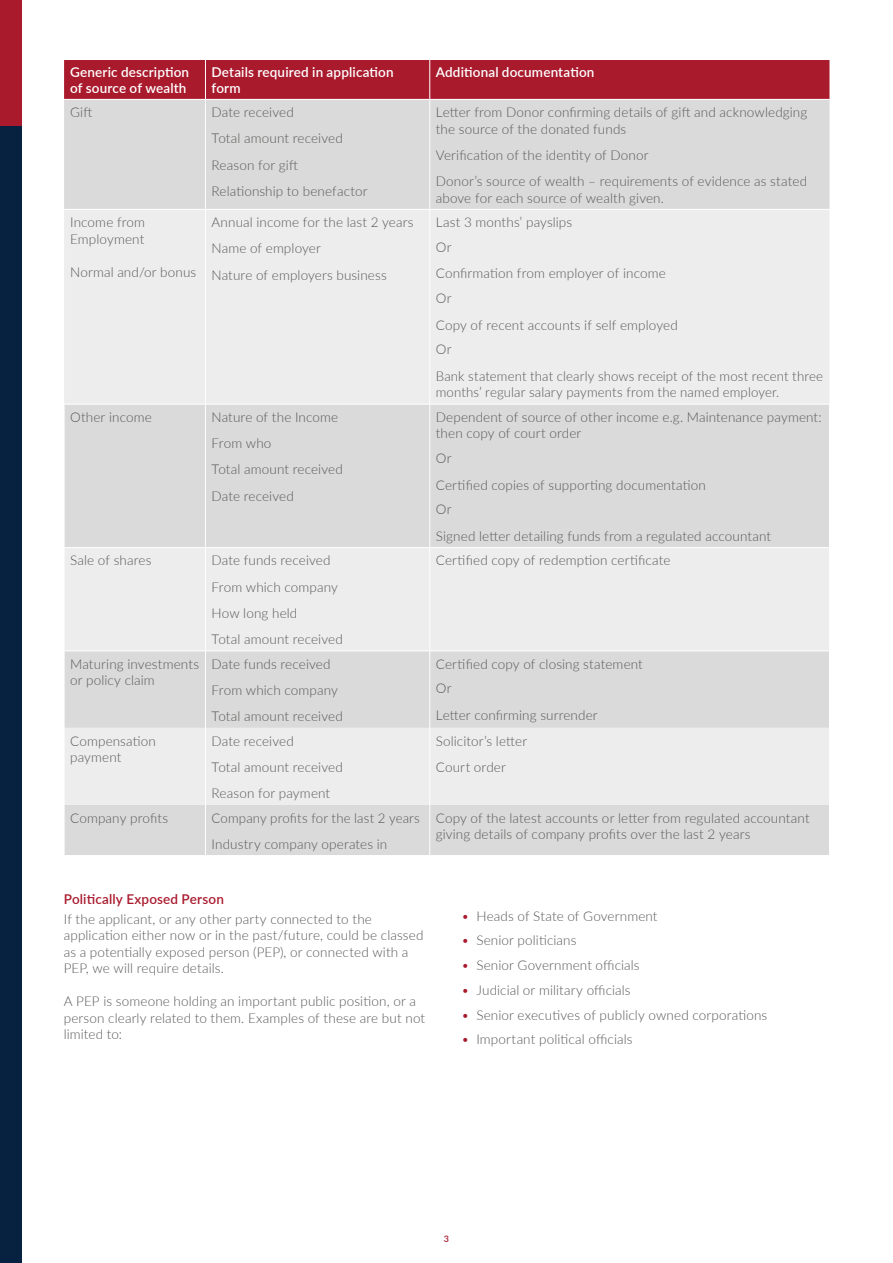
<style>
.page{position:relative;width:893px;height:1263px;background:#fff}
.page>*{position:absolute;margin:0;border:0;box-sizing:border-box;transform-origin:0 0}
.table_text{font:300 13.5px/16.5px "Lato";letter-spacing:.01em;color:#575756}
.Body_text{font:300 13.5px/16.5px "Lato";letter-spacing:.01em;color:#575756}
.Body_text-2{font:600 13.5px/16.5px "Lato";letter-spacing:.01em;color:#fff}
.Subhead{font:600 13.5px "Lato";letter-spacing:.01em;color:#a91a2d}
.t1{font:600 9px "Lato";color:#a91a2d}
.s1{color:#a91a2d}
</style>
<div class="page">
<div style="left:0;top:0;width:21px;height:126px;background:#a91a2d"></div>
<div style="left:0;top:126px;width:21px;height:1137px;background:#072241"></div>
<div style="left:64px;top:60px;width:765px;height:39px;background:#a91a2d"></div>
<div style="left:64px;top:100px;width:765px;height:755px;background:#dadada"></div>
<svg style="left:64px;top:210px;width:765px;height:595px;background:#e6e6e6"></svg>
<hr style="left:429px;top:60px;width:1px;height:39px;background:#fff">
<hr style="left:205px;top:60px;width:1px;height:39px;background:#fff">
<hr style="left:205px;top:100px;width:1px;height:109px;background:#fff">
<hr style="left:64px;top:209px;width:141px;height:1px;background:#fff">
<hr style="left:205px;top:209px;width:225px;height:1px;background:#fff">
<hr style="left:205px;top:210px;width:1px;height:194px;background:#fff">
<hr style="left:430px;top:209px;width:399px;height:1px;background:#fff">
<hr style="left:429px;top:100px;width:1px;height:109px;background:#fff">
<hr style="left:429px;top:210px;width:1px;height:194px;background:#fff">
<hr style="left:64px;top:404px;width:141px;height:1px;background:#fff">
<hr style="left:64px;top:404px;width:1px;height:143px;background:#fff">
<hr style="left:205px;top:404px;width:225px;height:1px;background:#fff">
<hr style="left:205px;top:404px;width:1px;height:143px;background:#fff">
<hr style="left:430px;top:404px;width:400px;height:1px;background:#fff">
<hr style="left:429px;top:404px;width:1px;height:143px;background:#fff">
<hr style="left:64px;top:547px;width:141px;height:1px;background:#fff">
<hr style="left:64px;top:548px;width:1px;height:102px;background:#fff">
<hr style="left:205px;top:547px;width:225px;height:1px;background:#fff">
<hr style="left:205px;top:548px;width:1px;height:102px;background:#fff">
<hr style="left:430px;top:547px;width:400px;height:1px;background:#fff">
<hr style="left:429px;top:548px;width:1px;height:102px;background:#fff">
<hr style="left:64px;top:650px;width:141px;height:1px;background:#fff">
<hr style="left:64px;top:651px;width:1px;height:77px;background:#fff">
<hr style="left:205px;top:650px;width:225px;height:1px;background:#fff">
<hr style="left:205px;top:651px;width:1px;height:77px;background:#fff">
<hr style="left:430px;top:650px;width:400px;height:1px;background:#fff">
<hr style="left:429px;top:651px;width:1px;height:77px;background:#fff">
<hr style="left:64px;top:728px;width:1px;height:77px;background:#fff">
<hr style="left:205px;top:728px;width:1px;height:77px;background:#fff">
<hr style="left:429px;top:728px;width:1px;height:77px;background:#fff">
<hr style="left:64px;top:805px;width:1px;height:50px;background:#fff">
<hr style="left:205px;top:805px;width:1px;height:50px;background:#fff">
<hr style="left:429px;top:805px;width:1px;height:50px;background:#fff">
<p class="Body_text-2" style="left:70px;top:63px;width:121px">Generic description of source of wealth</p>
<p class="Body_text-2" style="left:211px;top:63px;width:184px">Details required in application form</p>
<p class="Body_text-2" style="left:436px;top:63px;width:160px">Additional documentation</p>
<p class="Body_text" style="left:70px;top:103px;width:24px">Gift</p>
<p class="table_text" style="left:211px;top:103px;width:84px">Date received</p>
<p class="table_text" style="left:211px;top:130px;width:133px">Total amount received</p>
<p class="table_text" style="left:211px;top:156px;width:88px">Reason for gift</p>
<p class="table_text" style="left:211px;top:182px;width:158px">Relationship to benefactor</p>
<p class="table_text" style="left:436px;top:103px;width:373px">Letter from Donor confirming details of gift and acknowledging the source of the donated funds</p>
<p class="table_text" style="left:436px;top:146px;width:214px">Verification of the identity of Donor</p>
<p class="table_text" style="left:436px;top:172px;width:373px">Donor’s source of wealth – requirements of evidence as stated above for each source of wealth given.</p>
<p class="Body_text" style="left:70px;top:213px;width:77px">Income from<br>Employment</p>
<p class="Body_text" style="left:70px;top:263px;width:128px">Normal and/or bonus</p>
<p class="table_text" style="left:211px;top:213px;width:204px">Annual income for the last 2 years</p>
<p class="table_text" style="left:211px;top:240px;width:111px">Name of employer</p>
<p class="table_text" style="left:211px;top:266px;width:177px">Nature of employers business</p>
<p class="Body_text" style="left:70px;top:408px;width:83px">Other income</p>
<p class="table_text" style="left:211px;top:408px;width:128px">Nature of the Income</p>
<p class="table_text" style="left:211px;top:434px;width:62px">From who</p>
<p class="table_text" style="left:211px;top:461px;width:133px">Total amount received</p>
<p class="table_text" style="left:211px;top:487px;width:84px">Date received</p>
<p class="Body_text" style="left:70px;top:552px;width:83px">Sale of shares</p>
<p class="table_text" style="left:211px;top:552px;width:121px">Date funds received</p>
<p class="table_text" style="left:211px;top:578px;width:128px">From which company</p>
<p class="table_text" style="left:211px;top:604px;width:87px">How long held</p>
<p class="table_text" style="left:211px;top:630px;width:133px">Total amount received</p>
<p class="Body_text" style="left:70px;top:655px;width:131px">Maturing investments or policy claim</p>
<p class="table_text" style="left:211px;top:655px;width:121px">Date funds received</p>
<p class="table_text" style="left:211px;top:681px;width:128px">From which company</p>
<p class="table_text" style="left:211px;top:707px;width:133px">Total amount received</p>
<p class="Body_text" style="left:70px;top:732px;width:87px">Compensation payment</p>
<p class="table_text" style="left:211px;top:732px;width:84px">Date received</p>
<p class="table_text" style="left:211px;top:758px;width:133px">Total amount received</p>
<p class="table_text" style="left:211px;top:784px;width:120px">Reason for payment</p>
<p class="Body_text" style="left:70px;top:809px;width:100px">Company profits</p>
<p class="table_text" style="left:211px;top:809px;width:210px">Company profits for the last 2 years</p>
<p class="table_text" style="left:211px;top:835px;width:177px">Industry company operates in</p>
<p class="table_text" style="left:436px;top:213px;width:138px">Last 3 months’ payslips</p>
<p class="table_text" style="left:436px;top:238px;width:17px">Or</p>
<p class="table_text" style="left:436px;top:265px;width:232px">Confirmation from employer of income</p>
<p class="table_text" style="left:436px;top:289px;width:17px">Or</p>
<p class="table_text" style="left:436px;top:316px;width:244px">Copy of recent accounts if self employed</p>
<p class="table_text" style="left:436px;top:341px;width:17px">Or</p>
<p class="table_text" style="left:436px;top:367px;width:389px">Bank statement that clearly shows receipt of the most recent three months’ regular salary payments from the named employer.</p>
<p class="table_text" style="left:436px;top:408px;width:387px">Dependent of source of other income e.g. Maintenance payment: then copy of court order</p>
<p class="table_text" style="left:436px;top:449px;width:17px">Or</p>
<p class="table_text" style="left:436px;top:476px;width:271px">Certified copies of supporting documentation</p>
<p class="table_text" style="left:436px;top:501px;width:17px">Or</p>
<p class="table_text" style="left:436px;top:527px;width:337px">Signed letter detailing funds from a regulated accountant</p>
<p class="table_text" style="left:436px;top:552px;width:236px">Certified copy of redemption certificate</p>
<p class="table_text" style="left:436px;top:655px;width:209px">Certified copy of closing statement</p>
<p class="table_text" style="left:436px;top:680px;width:17px">Or</p>
<p class="table_text" style="left:436px;top:706px;width:163px">Letter confirming surrender</p>
<p class="table_text" style="left:436px;top:732px;width:93px">Solicitor’s letter</p>
<p class="table_text" style="left:436px;top:758px;width:72px">Court order</p>
<p class="table_text" style="left:436px;top:809px;width:375px">Copy of the latest accounts or letter from regulated accountant giving details of company profits over the last 2 years</p>
<p class="Subhead" style="left:64px;top:889px;width:162px">Politically Exposed Person</p>
<p class="Body_text" style="left:64px;top:910px;width:361px">If the applicant, or any other party connected to the application either now or in the past/future, could be classed as a potentially exposed person (PEP), or connected with a PEP, we will require details.</p>
<p class="Body_text" style="left:64px;top:992px;width:363px">A PEP is someone holding an important public position, or a person clearly related to them. Examples of these are but not limited to:</p>
<p class="Body_text" style="left:461px;top:907px;width:198px"><span class="s1">•</span> Heads of State of Government</p>
<p class="Body_text" style="left:461px;top:932px;width:116px"><span class="s1">•</span> Senior politicians</p>
<p class="Body_text" style="left:461px;top:956px;width:180px"><span class="s1">•</span> Senior Government officials</p>
<p class="Body_text" style="left:461px;top:981px;width:171px"><span class="s1">•</span> Judicial or military officials</p>
<p class="Body_text" style="left:461px;top:1006px;width:307px"><span class="s1">•</span> Senior executives of publicly owned corporations</p>
<p class="Body_text" style="left:461px;top:1031px;width:172px"><span class="s1">•</span> Important political officials</p>
<p class="t1" style="left:444px;top:1232px;width:7px">3</p>
</div>
